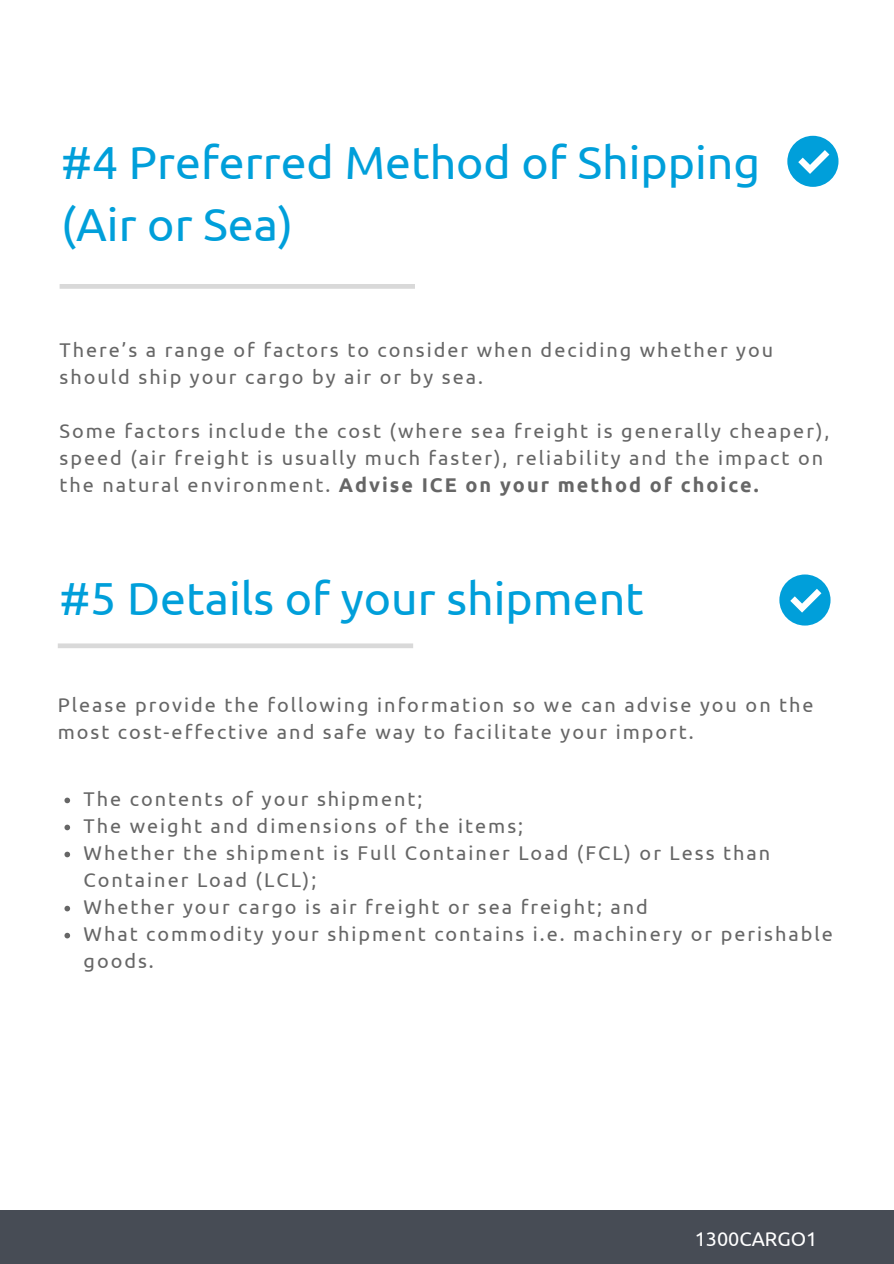
<style>
.page{position:relative;width:894px;height:1264px;background:#fff}
.page>*{position:absolute;margin:0;border:0;box-sizing:border-box;transform-origin:0 0}
.t1{font:46.35px/61.9px "Ubuntu";color:#009fda}
.t2{font:19.8px/27px "Ubuntu";letter-spacing:.1em;color:#666}
.t3{font:19.8px "Ubuntu";color:#fff}
.s1{font-weight:700}
</style>
<div class="page">
<div style="left:60px;top:284px;width:355px;height:5px;background:#d9d9d9"></div>
<div style="left:0;top:1210px;width:893px;height:53px;background:#474c55"></div>
<div style="left:787px;top:136px;width:51px;height:51px;background:#009fda;border-radius:50%"></div>
<svg style="left:798px;top:150px;width:31px;height:24px"></svg>
<svg style="left:58px;top:643px;width:355px;height:5px;background:#dcdcdc"></svg>
<div style="left:779px;top:574px;width:51px;height:51px;background:#009fda;border-radius:50%"></div>
<svg style="left:790px;top:589px;width:31px;height:23px"></svg>
<svg style="left:64px;top:797px;width:6px;height:6px"></svg>
<svg style="left:64px;top:824px;width:6px;height:6px"></svg>
<svg style="left:64px;top:851px;width:6px;height:6px"></svg>
<svg style="left:64px;top:905px;width:6px;height:6px"></svg>
<svg style="left:64px;top:932px;width:6px;height:6px"></svg>
<h1 class="t1" style="left:61px;top:131px;width:700px">#4 Preferred Method of Shipping (Air or Sea)</h1>
<p class="t2" style="left:59px;top:336px;width:715px">There’s a range of factors to consider when deciding whether you should ship your cargo by air or by sea.</p>
<p class="t2" style="left:59px;top:417px;width:771px">Some factors include the cost (where sea freight is generally cheaper), speed (air freight is usually much faster), reliability and the impact on the natural environment. <span class="s1">Advise ICE on your method of choice.</span></p>
<h1 class="t1" style="left:59px;top:566px;width:586px">#5 Details of your shipment</h1>
<p class="t2" style="left:58px;top:690px;width:757px">Please provide the following information so we can advise you on the most cost-effective and safe way to facilitate your import.</p>
<p class="t2" style="left:83px;top:784px;width:750px">The contents of your shipment;<br>The weight and dimensions of the items;<br>Whether the shipment is Full Container Load (FCL) or Less than Container Load (LCL);<br>Whether your cargo is air freight or sea freight; and<br>What commodity your shipment contains i.e. machinery or perishable goods.</p>
<p class="t3" style="left:694px;top:1227px;width:124px">1300CARGO1</p>
</div>
